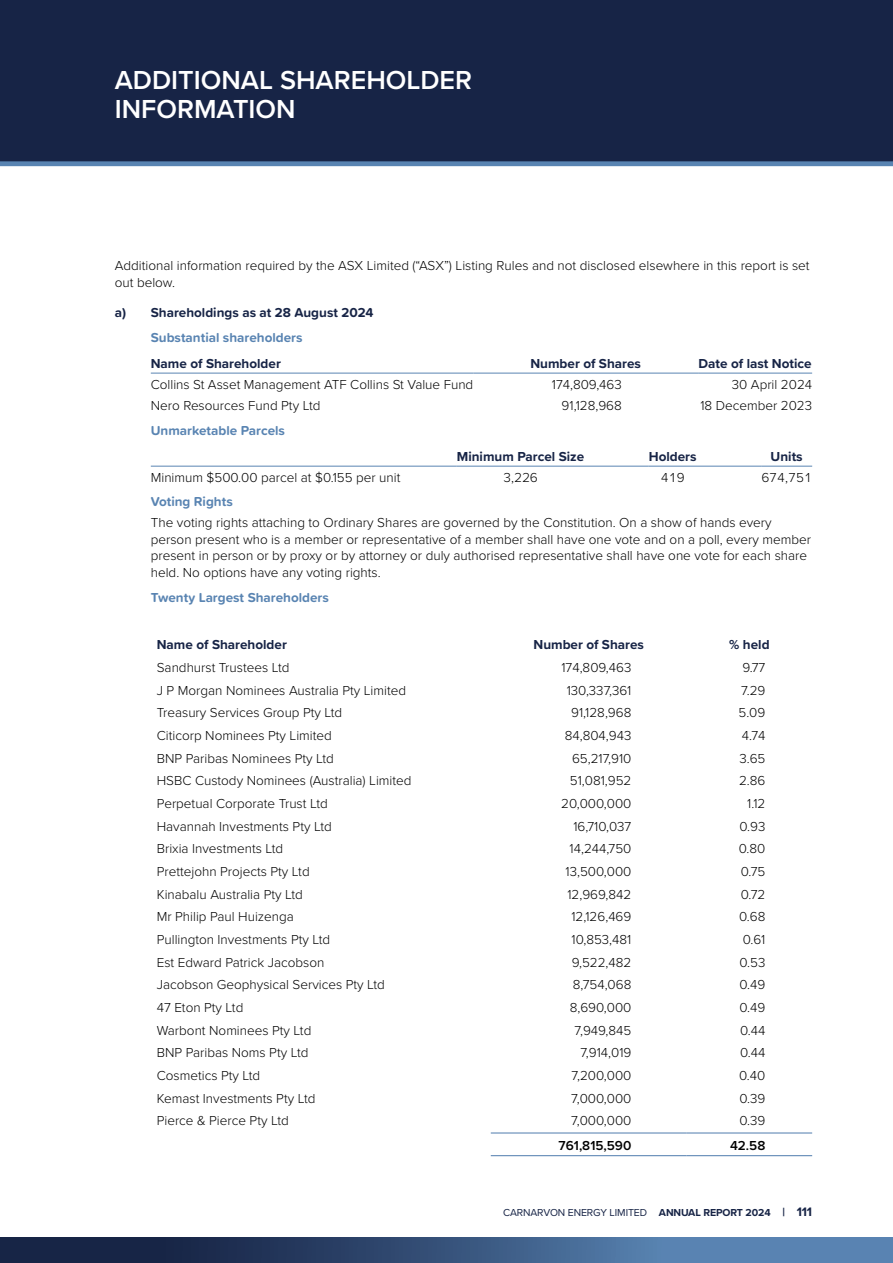
<style>
.page{position:relative;width:893px;height:1263px;background:#fff}
.page>*{position:absolute;margin:0;border:0;box-sizing:border-box;transform-origin:0 0}
.t1{font:600 27px/28.5px "Proxima Nova";color:#fff}
.t2{font:300 13.5px/16.5px "Proxima Nova";color:#000}
.t3{font:700 13.5px "Proxima Nova";color:#172446}
.t4{font:700 13.5px "Proxima Soft";color:#5984b2}
.t5{font:700 13.5px "Proxima Soft";color:#172446}
.t6{font:600 13.5px "Proxima Nova";color:#000}
.t7{font:10.5px "Proxima Nova";letter-spacing:-.01em;color:#172446}
.s1{font-weight:700}
.s2{font-weight:700;font-size:12px}
.s3{font-weight:700;font-size:12.75px}
</style>
<div class="page">
<div style="left:0;top:0;width:893px;height:166px;background:#172446"></div>
<svg style="left:0;top:1237px;width:893px;height:26px"></svg>
<hr style="left:0;top:162px;width:893px;height:4px;background:#5984b2">
<hr style="left:151px;top:373px;width:322px;height:1px;background:#5984b2">
<hr style="left:473px;top:373px;width:225px;height:1px;background:#5984b2">
<hr style="left:698px;top:373px;width:114px;height:1px;background:#5984b2">
<hr style="left:151px;top:466px;width:306px;height:1px;background:#5984b2">
<hr style="left:457px;top:466px;width:192px;height:1px;background:#5984b2">
<hr style="left:649px;top:466px;width:112px;height:1px;background:#5984b2">
<hr style="left:761px;top:466px;width:51px;height:1px;background:#5984b2">
<hr style="left:491px;top:1132px;width:196px;height:1px;background:#5984b2">
<hr style="left:687px;top:1132px;width:125px;height:1px;background:#5984b2">
<hr style="left:491px;top:1155px;width:196px;height:1px;background:#5984b2">
<hr style="left:687px;top:1155px;width:125px;height:1px;background:#5984b2">
<h1 class="t1" style="left:115px;top:65px;width:359px">ADDITIONAL SHAREHOLDER<br>INFORMATION</h1>
<p class="t2" style="left:115px;top:257px;width:696px">Additional information required by the ASX Limited (“ASX”) Listing Rules and not disclosed elsewhere in this report is set out below.</p>
<p class="t5" style="left:115px;top:302px;width:260px">a) Shareholdings as at 28 August 2024</p>
<p class="t4" style="left:151px;top:327px;width:153px">Substantial shareholders</p>
<p class="t3" style="left:151px;top:353px;width:132px">Name of Shareholder</p>
<p class="t3" style="left:530px;top:353px;width:112px">Number of Shares</p>
<p class="t3" style="left:699px;top:353px;width:115px">Date of last Notice</p>
<p class="t2" style="left:151px;top:376px;width:324px">Collins St Asset Management ATF Collins St Value Fund</p>
<p class="t2" style="left:552px;top:376px;width:71px">174,809,463</p>
<p class="t2" style="left:732px;top:376px;width:82px">30 April 2024</p>
<p class="t2" style="left:151px;top:397px;width:171px">Nero Resources Fund Pty Ltd</p>
<p class="t2" style="left:562px;top:397px;width:62px">91,128,968</p>
<p class="t2" style="left:700px;top:397px;width:113px">18 December 2023</p>
<p class="t4" style="left:151px;top:420px;width:136px">Unmarketable Parcels</p>
<p class="t3" style="left:457px;top:446px;width:129px">Minimum Parcel Size</p>
<p class="t3" style="left:649px;top:446px;width:49px">Holders</p>
<p class="t3" style="left:771px;top:446px;width:34px">Units</p>
<p class="t2" style="left:151px;top:469px;width:251px">Minimum $500.00 parcel at $0.155 per unit</p>
<p class="t2" style="left:503px;top:469px;width:36px">3,226</p>
<p class="t2" style="left:661px;top:469px;width:25px">419</p>
<p class="t2" style="left:761px;top:469px;width:52px">674,751</p>
<p class="t4" style="left:151px;top:492px;width:83px">Voting Rights</p>
<p class="t2" style="left:151px;top:514px;width:662px">The voting rights attaching to Ordinary Shares are governed by the Constitution. On a show of hands every person present who is a member or representative of a member shall have one vote and on a poll, every member present in person or by proxy or by attorney or duly authorised representative shall have one vote for each share held. No options have any voting rights.</p>
<p class="t4" style="left:151px;top:587px;width:180px">Twenty Largest Shareholders</p>
<p class="t3" style="left:157px;top:635px;width:132px">Name of Shareholder</p>
<p class="t3" style="left:533px;top:635px;width:112px">Number of Shares</p>
<p class="t3" style="left:729px;top:635px;width:42px">% held</p>
<p class="t2" style="left:157px;top:658px;width:134px">Sandhurst Trustees Ltd</p>
<p class="t2" style="left:561px;top:658px;width:71px">174,809,463</p>
<p class="t2" style="left:742px;top:658px;width:25px">9.77</p>
<p class="t2" style="left:157px;top:681px;width:251px">J P Morgan Nominees Australia Pty Limited</p>
<p class="t2" style="left:567px;top:681px;width:66px">130,337,361</p>
<p class="t2" style="left:741px;top:681px;width:26px">7.29</p>
<p class="t2" style="left:157px;top:704px;width:187px">Treasury Services Group Pty Ltd</p>
<p class="t2" style="left:571px;top:704px;width:62px">91,128,968</p>
<p class="t2" style="left:738px;top:704px;width:28px">5.09</p>
<p class="t2" style="left:157px;top:726px;width:177px">Citicorp Nominees Pty Limited</p>
<p class="t2" style="left:565px;top:726px;width:68px">84,804,943</p>
<p class="t2" style="left:742px;top:726px;width:25px">4.74</p>
<p class="t2" style="left:157px;top:749px;width:179px">BNP Paribas Nominees Pty Ltd</p>
<p class="t2" style="left:572px;top:749px;width:61px">65,217,910</p>
<p class="t2" style="left:739px;top:749px;width:28px">3.65</p>
<p class="t2" style="left:157px;top:772px;width:256px">HSBC Custody Nominees (Australia) Limited</p>
<p class="t2" style="left:570px;top:772px;width:63px">51,081,952</p>
<p class="t2" style="left:739px;top:772px;width:28px">2.86</p>
<p class="t2" style="left:157px;top:794px;width:173px">Perpetual Corporate Trust Ltd</p>
<p class="t2" style="left:561px;top:794px;width:72px">20,000,000</p>
<p class="t2" style="left:747px;top:794px;width:20px">1.12</p>
<p class="t2" style="left:157px;top:817px;width:177px">Havannah Investments Pty Ltd</p>
<p class="t2" style="left:573px;top:817px;width:60px">16,710,037</p>
<p class="t2" style="left:739px;top:817px;width:27px">0.93</p>
<p class="t2" style="left:157px;top:840px;width:128px">Brixia Investments Ltd</p>
<p class="t2" style="left:570px;top:840px;width:63px">14,244,750</p>
<p class="t2" style="left:739px;top:840px;width:28px">0.80</p>
<p class="t2" style="left:157px;top:862px;width:154px">Prettejohn Projects Pty Ltd</p>
<p class="t2" style="left:566px;top:862px;width:67px">13,500,000</p>
<p class="t2" style="left:741px;top:862px;width:26px">0.75</p>
<p class="t2" style="left:157px;top:885px;width:148px">Kinabalu Australia Pty Ltd</p>
<p class="t2" style="left:567px;top:885px;width:65px">12,969,842</p>
<p class="t2" style="left:741px;top:885px;width:26px">0.72</p>
<p class="t2" style="left:157px;top:908px;width:139px">Mr Philip Paul Huizenga</p>
<p class="t2" style="left:571px;top:908px;width:61px">12,126,469</p>
<p class="t2" style="left:739px;top:908px;width:28px">0.68</p>
<p class="t2" style="left:157px;top:930px;width:175px">Pullington Investments Pty Ltd</p>
<p class="t2" style="left:571px;top:930px;width:61px">10,853,481</p>
<p class="t2" style="left:743px;top:930px;width:24px">0.61</p>
<p class="t2" style="left:157px;top:953px;width:169px">Est Edward Patrick Jacobson</p>
<p class="t2" style="left:572px;top:953px;width:61px">9,522,482</p>
<p class="t2" style="left:739px;top:953px;width:27px">0.53</p>
<p class="t2" style="left:157px;top:976px;width:230px">Jacobson Geophysical Services Pty Ltd</p>
<p class="t2" style="left:573px;top:976px;width:60px">8,754,068</p>
<p class="t2" style="left:739px;top:976px;width:27px">0.49</p>
<p class="t2" style="left:157px;top:998px;width:88px">47 Eton Pty Ltd</p>
<p class="t2" style="left:570px;top:998px;width:63px">8,690,000</p>
<p class="t2" style="left:739px;top:998px;width:27px">0.49</p>
<p class="t2" style="left:157px;top:1021px;width:156px">Warbont Nominees Pty Ltd</p>
<p class="t2" style="left:575px;top:1021px;width:58px">7,949,845</p>
<p class="t2" style="left:740px;top:1021px;width:27px">0.44</p>
<p class="t2" style="left:157px;top:1044px;width:153px">BNP Paribas Noms Pty Ltd</p>
<p class="t2" style="left:580px;top:1044px;width:52px">7,914,019</p>
<p class="t2" style="left:740px;top:1044px;width:27px">0.44</p>
<p class="t2" style="left:157px;top:1066px;width:105px">Cosmetics Pty Ltd</p>
<p class="t2" style="left:572px;top:1066px;width:61px">7,200,000</p>
<p class="t2" style="left:739px;top:1066px;width:28px">0.40</p>
<p class="t2" style="left:157px;top:1089px;width:160px">Kemast Investments Pty Ltd</p>
<p class="t2" style="left:571px;top:1089px;width:62px">7,000,000</p>
<p class="t2" style="left:739px;top:1089px;width:27px">0.39</p>
<p class="t2" style="left:157px;top:1112px;width:134px">Pierce &amp; Pierce Pty Ltd</p>
<p class="t2" style="left:571px;top:1112px;width:62px">7,000,000</p>
<p class="t2" style="left:739px;top:1112px;width:27px">0.39</p>
<p class="t6" style="left:559px;top:1135px;width:74px">761,815,590</p>
<p class="t6" style="left:730px;top:1135px;width:37px">42.58</p>
<p class="t7" style="left:503px;top:1205px;width:311px">CARNARVON ENERGY LIMITED <span class="s1">ANNUAL REPORT 2024</span> <span class="s2">|</span> <span class="s3">111</span></p>
</div>
